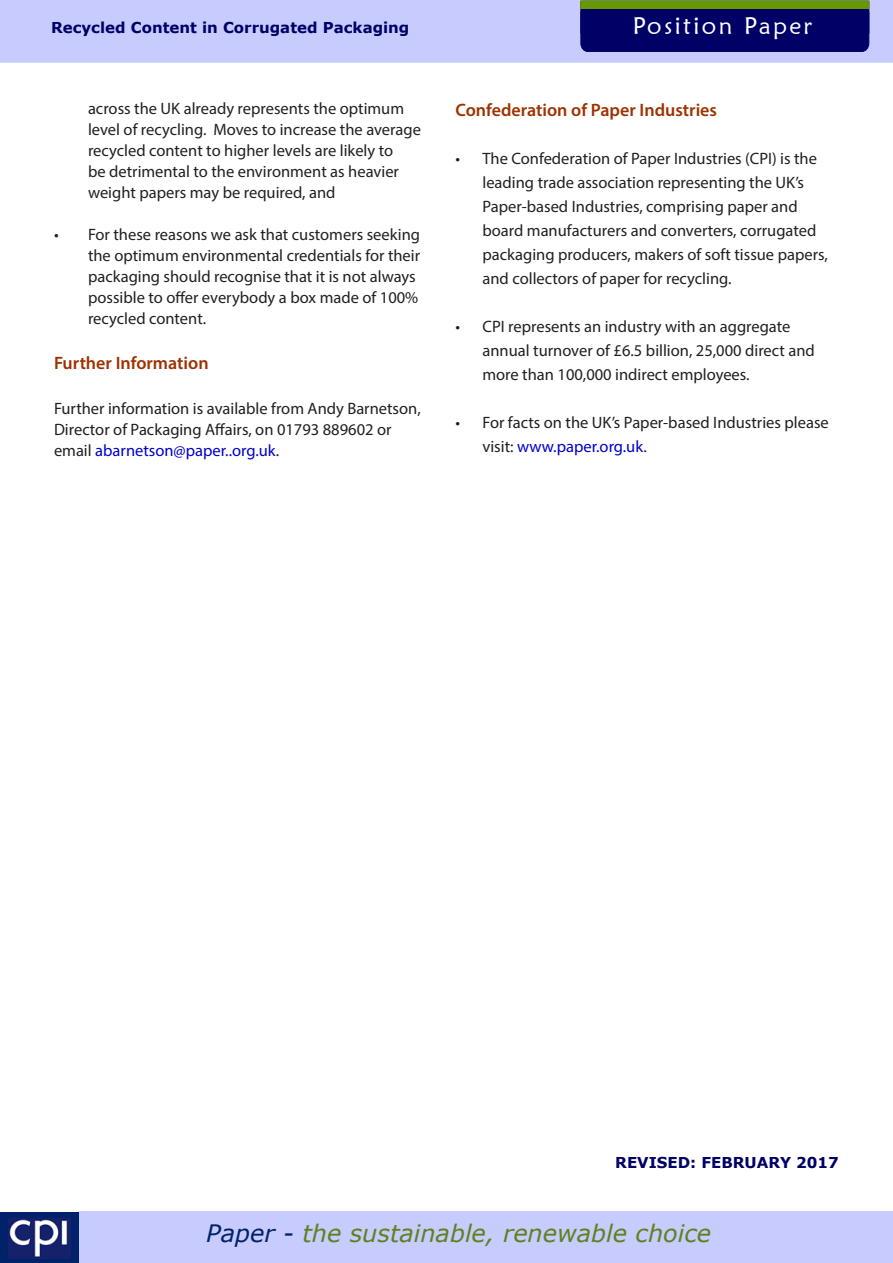
<style>
.page{position:relative;width:893px;height:1263px;background:#fff}
.page>*{position:absolute;margin:0;border:0;box-sizing:border-box;transform-origin:0 0}
.t1{font:italic 24px "Verdana";color:#5f821e}
.t2{font:24px "Maiandra GD";letter-spacing:.1em;color:#fff}
.t3{font:600 18px "Myriad Pro";color:#9d3200}
.t4{font:16.5px/21px "Myriad Pro";color:#231f20}
.t5{font:700 15px "Verdana";color:#006}
.s1{color:#00c}
.s2{color:#00226b}
</style>
<div class="page">
<div style="left:0;top:0;width:893px;height:63px;background:#c7cbfe"></div>
<div style="left:0;top:1211px;width:81px;height:52px;background:#00226b"></div>
<img style="left:9px;top:1219px;width:62px;height:40px">
<div style="left:80px;top:1211px;width:813px;height:52px;background:#c7cbfe"></div>
<div style="left:580px;top:0;width:290px;height:53px;background:#006"></div>
<div style="left:581px;top:1px;width:288px;height:7px;background:#690"></div>
<div style="left:580px;top:1px;width:289px;height:8px;border:1px solid #690"></div>
<p class="t5" style="left:51px;top:17px;width:360px">Recycled Content in Corrugated Packaging</p>
<p class="t4" style="left:88px;top:98px;width:334px">across the UK already represents the optimum level of recycling. Moves to increase the average recycled content to higher levels are likely to<br>be detrimental to the environment as heavier weight papers may be required, and</p>
<p class="t4" style="left:88px;top:224px;width:334px;text-indent:-34px">• For these reasons we ask that customers seeking the optimum environmental credentials for their packaging should recognise that it is not always possible to offer everybody a box made of 100% recycled content.</p>
<p class="t3" style="left:54px;top:352px;width:156px">Further Information</p>
<p class="t4" style="left:54px;top:398px;width:368px">Further information is available from Andy Barnetson,<br>Director of Packaging Affairs, on 01793 889602 or email <span class="s1">abarnetson@paper..org.uk</span>.</p>
<h1 class="t2" style="left:633px;top:11px;width:181px">Position Paper</h1>
<p class="t3" style="left:455px;top:98px;width:263px">Confederation of Paper Industries</p>
<p class="t4" style="left:482px;top:146px;width:347px;line-height:24px;text-indent:-27px">• The Confederation of Paper Industries (CPI) is the leading trade association representing the UK’s Paper-based Industries, comprising paper and board manufacturers and converters, corrugated packaging producers, makers of soft tissue papers, and collectors of paper for recycling.</p>
<p class="t4" style="left:482px;top:314px;width:334px;line-height:24px;text-indent:-27px">• CPI represents an industry with an aggregate annual turnover of £6.5 billion, 25,000 direct and more than 100,000 indirect employees.</p>
<p class="t4" style="left:482px;top:410px;width:348px;line-height:24px;text-indent:-27px">• For facts on the UK’s Paper-based Industries please visit: <span class="s1">www.paper.org.uk</span>.</p>
<p class="t5" style="left:615px;top:1152px;width:225px">REVISED: FEBRUARY 2017</p>
<h1 class="t1" style="left:206px;top:1217px;width:506px"><span class="s2">Paper -</span> the sustainable, renewable choice</h1>
</div>
